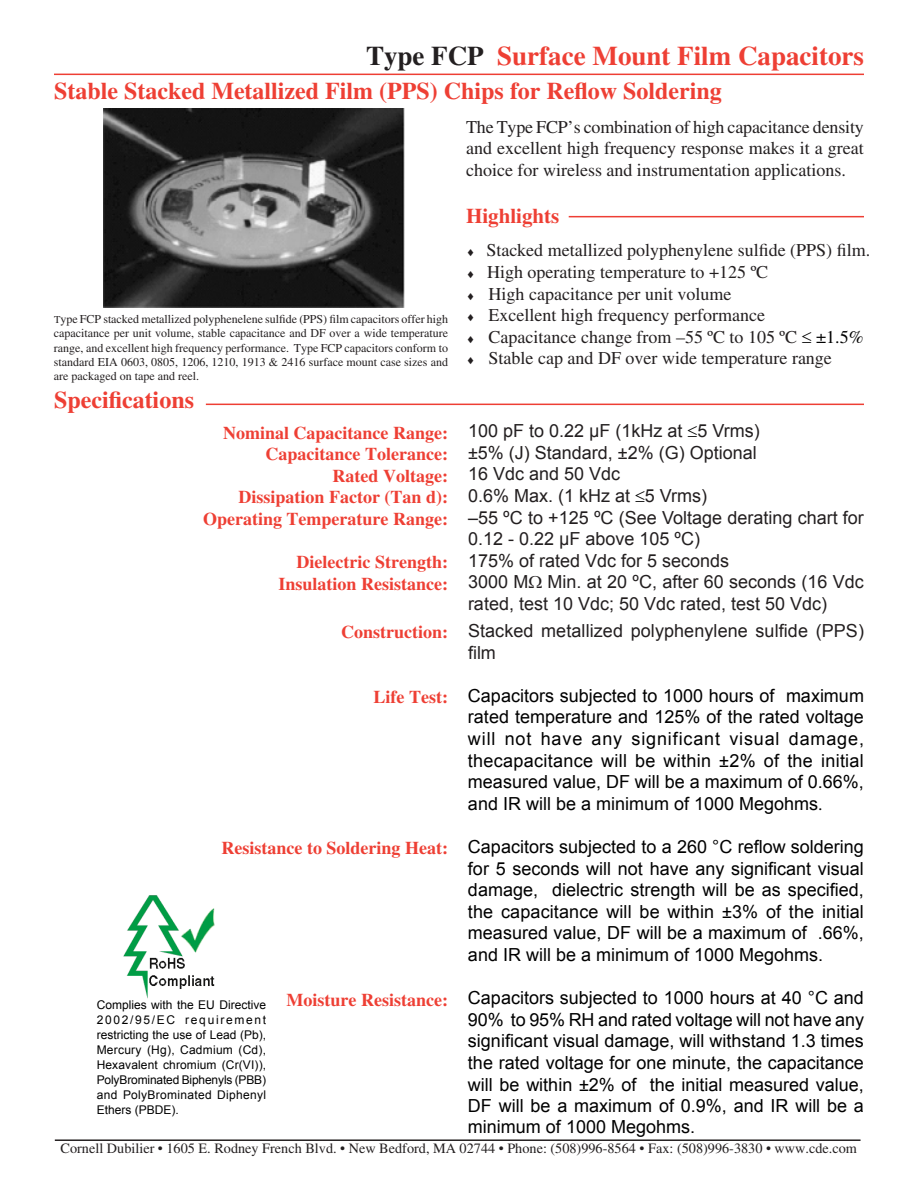
<style>
.page{position:relative;width:918px;height:1188px;background:#fff}
.page>*{position:absolute;margin:0;border:0;box-sizing:border-box;transform-origin:0 0}
.t1{font:700 27px "Times";color:#ee3f34}
.t2{font:700 24px "Times";color:#ee3f34}
.t3{font:700 21px "Times";color:#ee3f34}
.t4{font:18px/21.6px "Arial";color:#000;text-align:justify}
.t5{font:18px/21.6px "Arial";color:#231f20}
.t6{font:18px/21.6px "Times";color:#231f20;text-align:justify}
.t7{font:700 18px "Times";color:#ee3f34}
.t8{font:14.25px "Times";color:#231f20}
.t9{font:12px/14.4px "Times";color:#231f20;text-align:justify}
.t10{font:12px/15px "Arial";letter-spacing:.025em;color:#000;text-align:justify}
.s1{color:#231f20}
.s2{color:#000}
.s3{font-size:10.5px}
.s4{font-family:"Times";font-weight:700;color:#ee3f34}
.s5{font-family:"Arial";font-weight:400;color:#231f20}
.s6{font-family:"Times"}
</style>
<div class="page">
<hr style="left:54px;top:74px;width:810px;height:1px;background:#ee3f34">
<hr style="left:55px;top:1139px;width:806px;height:2px;background:#231f20">
<hr style="left:569px;top:216px;width:295px;height:1px;background:#ee3f34">
<hr style="left:206px;top:404px;width:658px;height:1px;background:#ee3f34">
<img style="left:103px;top:108px;width:301px;height:199px">
<img style="left:123px;top:895px;width:92px;height:104px">
<h1 class="t1" style="left:366px;top:39px;width:499px"><span class="s1">Type FCP</span> Surface Mount Film Capacitors</h1>
<h2 class="t2" style="left:54px;top:76px;width:669px">Stable Stacked Metallized Film (PPS) Chips for Reflow Soldering</h2>
<p class="t6" style="left:466px;top:116px;width:399px">The Type FCP’s combination of high capacitance density and excellent high frequency response makes it a great choice for wireless and instrumentation applications.</p>
<h2 class="t3" style="left:466px;top:203px;width:95px">Highlights</h2>
<p class="t6" style="left:466px;top:240px;width:406px;text-align:left">♦ Stacked metallized polyphenylene sulfide (PPS) film. ♦ High operating temperature to +125 ºC<br>♦ High capacitance per unit volume<br>♦ Excellent high frequency performance<br>♦ Capacitance change from –55 ºC to 105 ºC <span class="s2">≤ ±1.5% </span>♦ Stable cap and DF over wide temperature range</p>
<p class="t9" style="left:54px;top:312px;width:396px"><span class="s3">T</span>ype FCP stacked metallized polyphenelene sulfide (PPS) film capacitors offer high capacitance per unit volume, stable capacitance and DF over a wide temperature range, and excellent high frequency performance. Type FCP capacitors conform to standard EIA 0603, 0805, 1206, 1210, 1913 &amp; 2416 surface mount case sizes and are packaged on tape and reel.</p>
<h2 class="t2" style="left:54px;top:386px;width:142px">Specifications</h2>
<p class="t5" style="left:223px;top:420px;width:538px"><span class="s4">Nominal Capacitance Range:</span> 100 pF to 0.22 µF (1kHz at <span class="s2">≤</span>5 Vrms)</p>
<p class="t5" style="left:266px;top:442px;width:493px"><span class="s4">Capacitance Tolerance:</span> ±5% (J) Standard, ±2% (G) Optional</p>
<p class="t7" style="left:333px;top:465px;width:289px">Rated Voltage: <span class="s5">16 Vdc and 50 Vdc</span></p>
<p class="t7" style="left:239px;top:487px;width:470px">Dissipation Factor (Tan d): <span class="s5">0.6% Max. (1 kHz at</span> <span class="s2">≤</span><span class="s5">5 Vrms)</span></p>
<p class="t5" style="left:203px;top:507px;width:662px"><span class="s4">Operating Temperature Range:</span> –55 ºC to +125 ºC (See Voltage derating chart for</p>
<p class="t5" style="left:468px;top:528px;width:234px">0.12 - 0.22 µF above 105 ºC)</p>
<p class="t5" style="left:297px;top:550px;width:434px"><span class="s4">Dielectric Strength:</span> 175% of rated Vdc for 5 seconds</p>
<p class="t5" style="left:279px;top:571px;width:587px"><span class="s4">Insulation Resistance:</span> 3000 M Min. at 20 ºC, after 60 seconds (16 Vdc</p>
<p class="t5" style="left:468px;top:593px;width:361px">rated, test 10 Vdc; 50 Vdc rated, test 50 Vdc)</p>
<p class="t5" style="left:468px;top:620px;width:398px;text-indent:-127px"><span class="s4">Construction:</span> Stacked metallized polyphenylene sulfide (PPS) film</p>
<p class="t4" style="left:468px;top:685px;width:398px;text-indent:-94px"><span class="s4">Life Test:</span> Capacitors subjected to 1000 hours of maximum rated temperature and 125% of the rated voltage will not have any significant visual damage, thecapacitance will be within ±2% of the initial measured value, DF will be a maximum of 0.66%, and IR will be a minimum of 1000 Megohms<span class="s6">.</span></p>
<p class="t4" style="left:468px;top:836px;width:397px;text-indent:-246px"><span class="s4">Resistance to Soldering Heat:</span> Capacitors subjected to a 260 °C reflow soldering for 5 seconds will not have any significant visual damage, dielectric strength will be as specified, the capacitance will be within ±3% of the initial measured value, DF will be a maximum of .66%, and IR will be a minimum of 1000 Megohms.</p>
<p class="t4" style="left:468px;top:987px;width:398px;text-indent:-181px"><span class="s4">Moisture Resistance:</span> Capacitors subjected to 1000 hours at 40 °C and 90% to 95% RH and rated voltage will not have any significant visual damage, will withstand 1.3 times the rated voltage for one minute, the capacitance will be within ±2% of the initial measured value, DF will be a maximum of 0.9%, and IR will be a minimum of 1000 Megohms.</p>
<p class="t10" style="left:97px;top:997px;width:171px">Complies with the EU Directive 2002/95/EC requirement restricting the use of Lead (Pb), Mercury (Hg), Cadmium (Cd), Hexavalent chromium (Cr(VI)), PolyBrominated Biphenyls (PBB) and PolyBrominated Diphenyl Ethers (PBDE).</p>
<p class="t8" style="left:61px;top:1140px;width:798px">Cornell Dubilier • 1605 E. Rodney French Blvd. • New Bedford, MA 02744 • Phone: (508)996-8564 • Fax: (508)996-3830 • www.cde.com</p>
</div>
